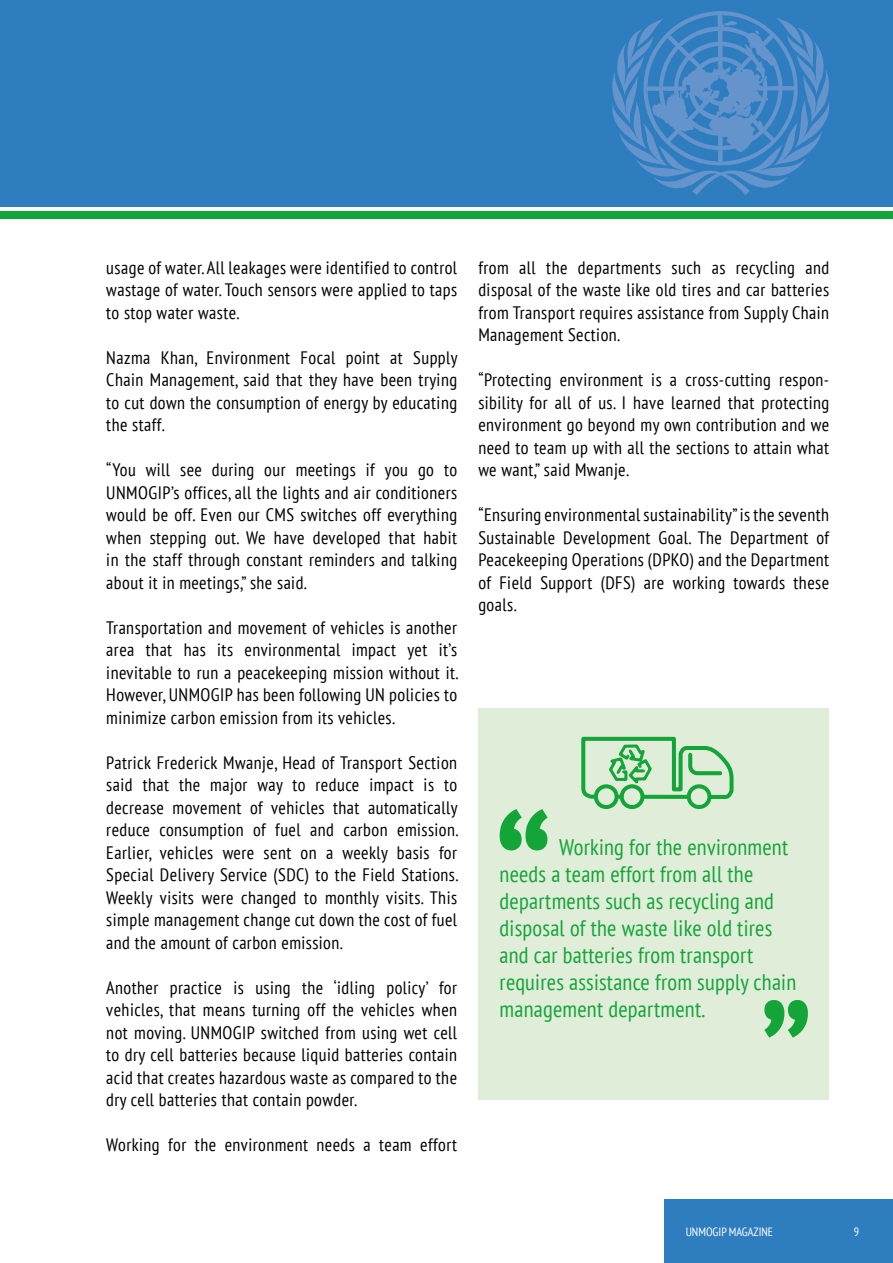
<style>
.page{position:relative;width:893px;height:1263px;background:#fff}
.page>*{position:absolute;margin:0;border:0;box-sizing:border-box;transform-origin:0 0}
.t1{font:condensed 22.5px/27px "PT Sans";letter-spacing:.01em;color:#13a538}
.t2{font:condensed 18px/22.5px "PT Sans";letter-spacing:.025em;color:#000;text-align:justify}
.t3{font:condensed 12px "PT Sans";color:#fff}
</style>
<div class="page">
<div style="left:0;top:0;width:893px;height:206px;background:#2d7dbf"></div>
<div style="left:0;top:212px;width:893px;height:7px;background:#13a538"></div>
<div style="left:478px;top:708px;width:351px;height:391px;background:#e0edd9"></div>
<svg style="left:500px;top:809px;width:48px;height:41px"></svg>
<svg style="left:764px;top:1000px;width:44px;height:37px"></svg>
<svg style="left:612px;top:11px;width:217px;height:184px"></svg>
<svg style="left:581px;top:736px;width:153px;height:65px"></svg>
<div style="left:689px;top:786px;width:20px;height:21px;background:#e0edd9;border-radius:50%"></div>
<div style="left:687px;top:784px;width:24px;height:25px;border:4px solid #13a538;border-radius:50%"></div>
<div style="left:622px;top:786px;width:20px;height:21px;background:#e0edd9;border-radius:50%"></div>
<div style="left:620px;top:784px;width:24px;height:25px;border:4px solid #13a538;border-radius:50%"></div>
<svg style="left:596px;top:786px;width:21px;height:21px"></svg>
<div style="left:594px;top:784px;width:25px;height:25px;border:4px solid #13a538;border-radius:50%"></div>
<div style="left:664px;top:1199px;width:229px;height:64px;background:#2d7dbf"></div>
<p class="t2" style="left:106px;top:256px;width:352px">usage of water. All leakages were identified to control wastage of water. Touch sensors were applied to taps to stop water waste.</p>
<p class="t2" style="left:106px;top:346px;width:353px">Nazma Khan, Environment Focal point at Supply Chain Management, said that they have been trying to cut down the consumption of energy by educating the staff.</p>
<p class="t2" style="left:106px;top:458px;width:352px">“You will see during our meetings if you go to UNMOGIP’s offices, all the lights and air conditioners would be off. Even our CMS switches off everything when stepping out. We have developed that habit in the staff through constant reminders and talking about it in meetings,” she said.</p>
<p class="t2" style="left:106px;top:616px;width:353px">Transportation and movement of vehicles is another area that has its environmental impact yet it’s inevitable to run a peacekeeping mission without it.<br>However, UNMOGIP has been following UN policies to minimize carbon emission from its vehicles.</p>
<p class="t2" style="left:106px;top:751px;width:353px">Patrick Frederick Mwanje, Head of Transport Section said that the major way to reduce impact is to decrease movement of vehicles that automatically reduce consumption of fuel and carbon emission.<br>Earlier, vehicles were sent on a weekly basis for Special Delivery Service (SDC) to the Field Stations.<br>Weekly visits were changed to monthly visits. This simple management change cut down the cost of fuel and the amount of carbon emission.</p>
<p class="t2" style="left:106px;top:976px;width:352px">Another practice is using the ‘idling policy’ for vehicles, that means turning off the vehicles when not moving. UNMOGIP switched from using wet cell to dry cell batteries because liquid batteries contain acid that creates hazardous waste as compared to the dry cell batteries that contain powder.</p>
<p class="t2" style="left:106px;top:1133px;width:352px">Working for the environment needs a team effort</p>
<p class="t2" style="left:478px;top:256px;width:352px">from all the departments such as recycling and disposal of the waste like old tires and car batteries from Transport requires assistance from Supply Chain Management Section.</p>
<p class="t2" style="left:478px;top:368px;width:352px">“Protecting environment is a cross-cutting respon&shy;sibility for all of us. I have learned that protecting environment go beyond my own contribution and we need to team up with all the sections to attain what we want,” said Mwanje.</p>
<p class="t2" style="left:478px;top:503px;width:352px">“Ensuring environmental sustainability” is the seventh Sustainable Development Goal. The Department of Peacekeeping Operations (DPKO) and the Department of Field Support (DFS) are working towards these goals.</p>
<p class="t1" style="left:500px;top:833px;width:298px;text-indent:60px">Working for the environment needs a team effort from all the departments such as recycling and disposal of the waste like old tires and car batteries from transport requires assistance from supply chain management department.</p>
<p class="t3" style="left:686px;top:1224px;width:89px">UNMOGIP MAGAZINE</p>
<p class="t3" style="left:854px;top:1224px;width:7px">9</p>
</div>
